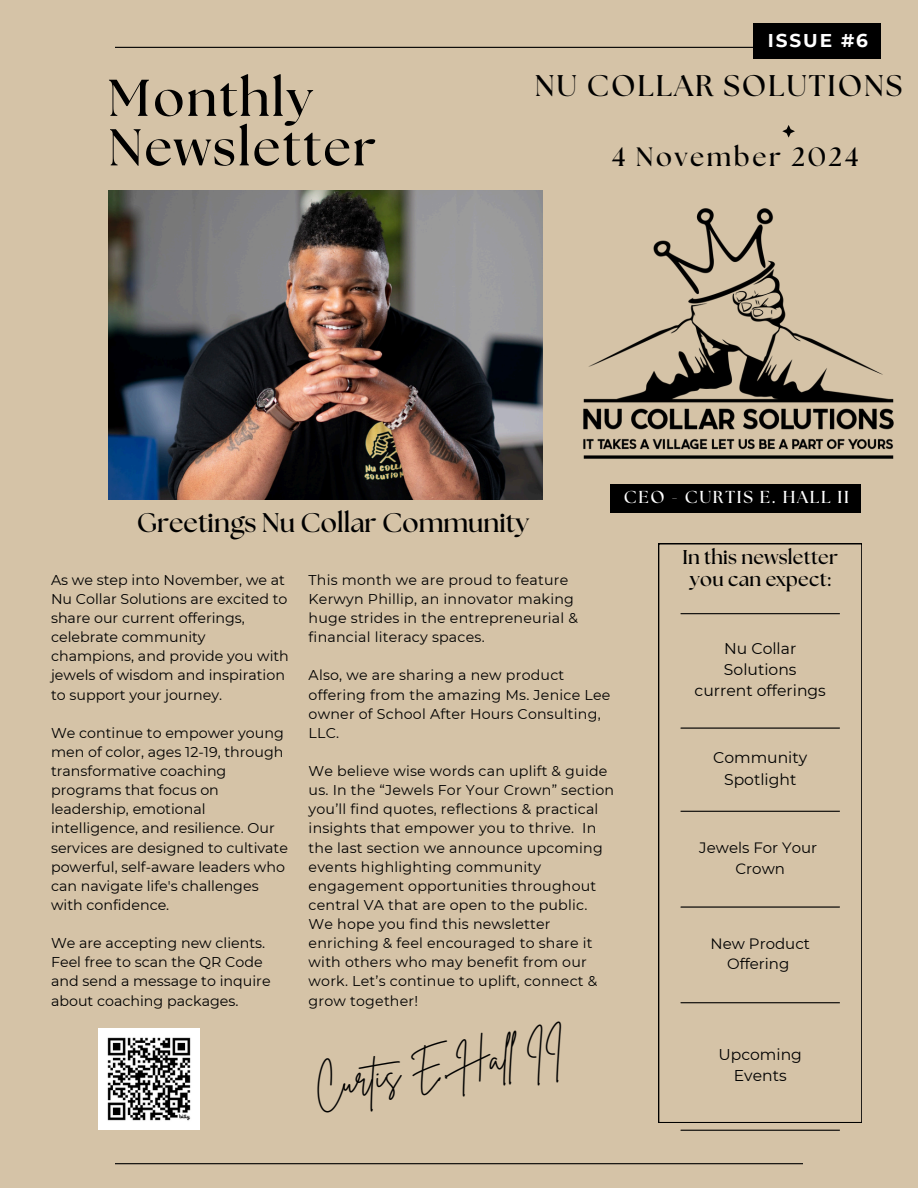
<style>
.page{position:relative;width:918px;height:1188px;background:#d5c3a7}
.page>*{position:absolute;margin:0;border:0;box-sizing:border-box;transform-origin:0 0}
.t1{font:700 51.6px/49.5px "The Seasons";letter-spacing:.04em;color:#000}
.t2{font:37.2px "Brittany Signature";color:#000}
.t3{font:700 29.85px "The Seasons";letter-spacing:.065em;color:#000}
.t4{font:700 27px "The Seasons";color:#000}
.t5{font:700 26.55px "The Seasons";letter-spacing:.1em;color:#000}
.t6{font:700 19.95px/22.5px "The Seasons";letter-spacing:.01em;color:#000;text-align:center}
.t7{font:700 18.45px "Montserrat";letter-spacing:.1em;color:#fff}
.t8{font:700 17.25px "The Seasons";letter-spacing:.1em;color:#fff}
.t9{font:15.6px/21.3px "Montserrat";color:#000;text-align:center}
.t10{font:15px/20.2px "Montserrat";color:#000;text-align:center}
.t11{font:14.25px/19.2px "Montserrat";letter-spacing:.015em;color:#000}
</style>
<div class="page">
<hr style="left:115px;top:47px;width:688px;height:1px;background:#000">
<hr style="left:115px;top:1163px;width:688px;height:1px;background:#000">
<svg style="left:782px;top:125px;width:13px;height:13px"></svg>
<svg style="left:658px;top:543px;width:204px;height:580px"></svg>
<hr style="left:681px;top:613px;width:159px;height:1px;background:#000">
<hr style="left:681px;top:728px;width:159px;height:1px;background:#000">
<hr style="left:681px;top:811px;width:159px;height:1px;background:#000">
<hr style="left:681px;top:906px;width:159px;height:2px;background:#000">
<hr style="left:681px;top:1002px;width:159px;height:1px;background:#000">
<hr style="left:681px;top:1130px;width:159px;height:1px;background:#000">
<img style="left:542px;top:190px;width:352px;height:310px">
<img style="left:108px;top:190px;width:434px;height:310px">
<div style="left:753px;top:23px;width:128px;height:36px;background:#000"></div>
<div style="left:610px;top:484px;width:251px;height:29px;background:#000"></div>
<img style="left:99px;top:1028px;width:101px;height:101px">
<p class="t7" style="left:768px;top:29px;width:102px">ISSUE #6</p>
<h6 class="t1" style="left:108px;top:76px;width:270px">Monthly<br>Newsletter</h6>
<p class="t3" style="left:535px;top:72px;width:369px">NU COLLAR SOLUTIONS</p>
<p class="t5" style="left:612px;top:145px;width:248px">4 November 2024</p>
<h5 class="t4" style="left:137px;top:510px;width:394px">Greetings Nu Collar Community</h5>
<h1 class="t11" style="left:51px;top:570px;width:239px">As we step into November, we at<br>Nu Collar Solutions are excited to share our current offerings, celebrate community champions, and provide you with jewels of wisdom and inspiration to support your journey.</h1>
<h3 class="t11" style="left:51px;top:723px;width:238px">We continue to empower young men of color, ages 12-19, through transformative coaching programs that focus on leadership, emotional intelligence, and resilience. Our services are designed to cultivate powerful, self-aware leaders who can navigate life's challenges with confidence.</h3>
<h4 class="t11" style="left:51px;top:934px;width:221px">We are accepting new clients.<br>Feel free to scan the QR Code and send a message to inquire about coaching packages.</h4>
<p class="t11" style="left:309px;top:570px;width:271px">This month we are proud to feature Kerwyn Phillip, an innovator making huge strides in the entrepreneurial &amp; financial literacy spaces.</p>
<p class="t11" style="left:309px;top:666px;width:303px">Also, we are sharing a new product offering from the amazing Ms. Jenice Lee owner of School After Hours Consulting,<br>LLC.</p>
<p class="t11" style="left:309px;top:761px;width:307px">We believe wise words can uplift &amp; guide us. In the “Jewels For Your Crown” section you’ll find quotes, reflections &amp; practical insights that empower you to thrive. In the last section we announce upcoming events highlighting community engagement opportunities throughout central VA that are open to the public.<br>We hope you find this newsletter enriching &amp; feel encouraged to share it with others who may benefit from our work. Let’s continue to uplift, connect &amp; grow together!</p>
<p class="t2" style="left:311px;top:1062px;width:253px;rotate:-9deg">Curtis E. Hall II</p>
<p class="t8" style="left:624px;top:489px;width:227px">CEO - CURTIS E. HALL II</p>
<p class="t6" style="left:682px;top:546px;width:157px">In this newsletter you can expect:</p>
<p class="t9" style="left:695px;top:637px;width:133px">Nu Collar<br>Solutions current offerings</p>
<p class="t9" style="left:713px;top:747px;width:96px">Community<br>Spotlight</p>
<p class="t10" style="left:699px;top:838px;width:119px">Jewels For Your</p>
<p class="t10" style="left:735px;top:858px;width:51px">Crown</p>
<p class="t10" style="left:711px;top:934px;width:101px">New Product<br>Offering</p>
<p class="t9" style="left:719px;top:1043px;width:85px">Upcoming<br>Events</p>
</div>
